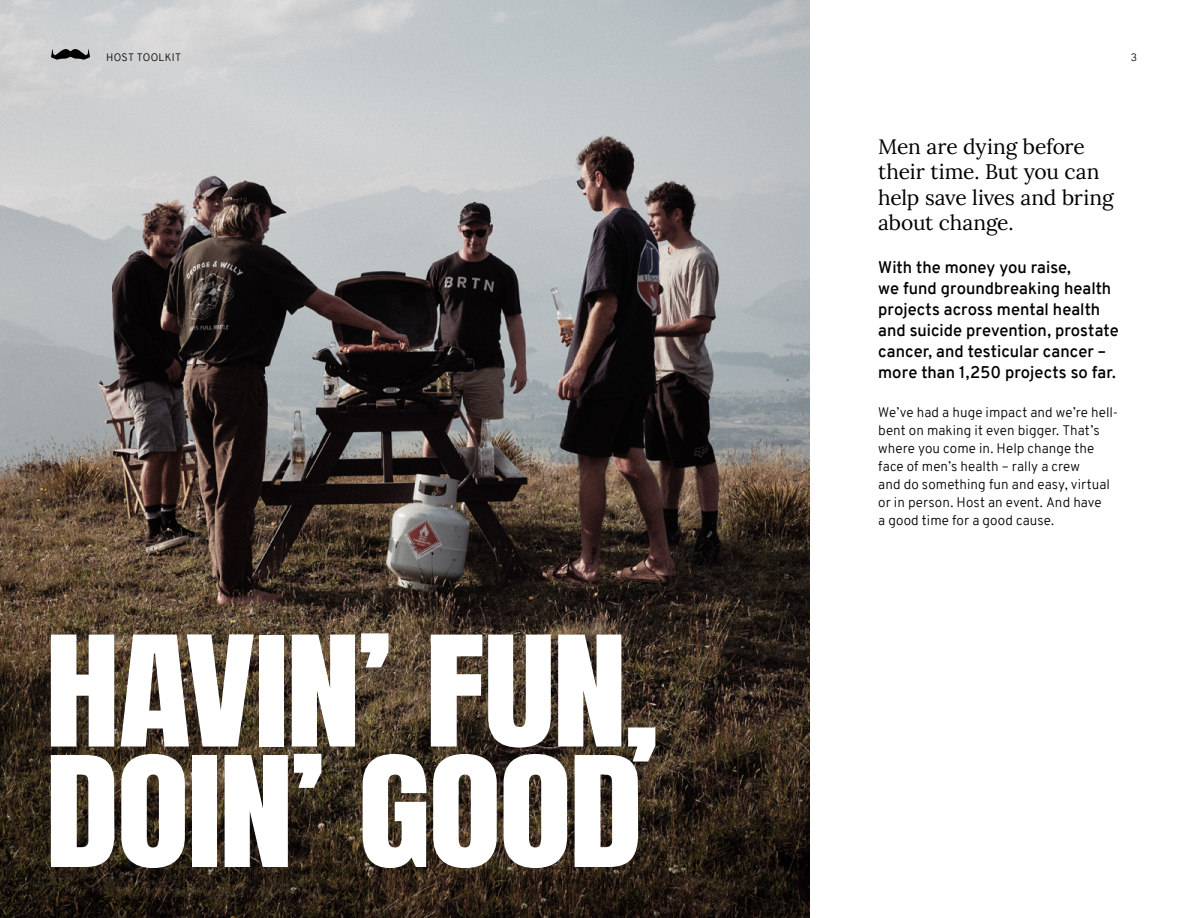
<style>
.page{position:relative;width:1188px;height:918px;background:#fff}
.page>*{position:absolute;margin:0;border:0;box-sizing:border-box;transform-origin:0 0}
.t1{font:130.35px/120.4px "Anton";letter-spacing:-.015em;color:#fff;scale:1.15 1}
.t2{font:21px/25.5px "Lora";letter-spacing:-.01em;color:#000}
.t3{font:600 16.5px/21px "Overpass";letter-spacing:.005em;color:#000}
.t4{font:300 13.5px/18px "Overpass";letter-spacing:.01em;color:#000}
.t5{font:300 10.5px "Overpass";letter-spacing:.025em;color:#000}
</style>
<div class="page">
<img style="left:0;top:0;width:809px;height:918px">
<svg style="left:51px;top:49px;width:39px;height:11px"></svg>
<p class="t5" style="left:106px;top:50px;width:77px">HOST TOOLKIT</p>
<p class="t5" style="left:1131px;top:50px;width:8px">3</p>
<h1 class="t1" style="left:45px;top:641px;width:536px">HAVIN’ FUN,<br>DOIN’ GOOD</h1>
<h2 class="t2" style="left:878px;top:132px;width:237px">Men are dying before their time. But you can help save lives and bring about change.</h2>
<p class="t3" style="left:878px;top:256px;width:242px">With the money you raise,<br>we fund groundbreaking health projects across mental health and suicide prevention, prostate cancer, and testicular cancer – more than 1,250 projects so far.</p>
<p class="t4" style="left:878px;top:403px;width:242px">We’ve had a huge impact and we’re hell&shy;bent on making it even bigger. That’s where you come in. Help change the face of men’s health – rally a crew<br>and do something fun and easy, virtual or in person. Host an event. And have<br>a good time for a good cause.</p>
</div>
